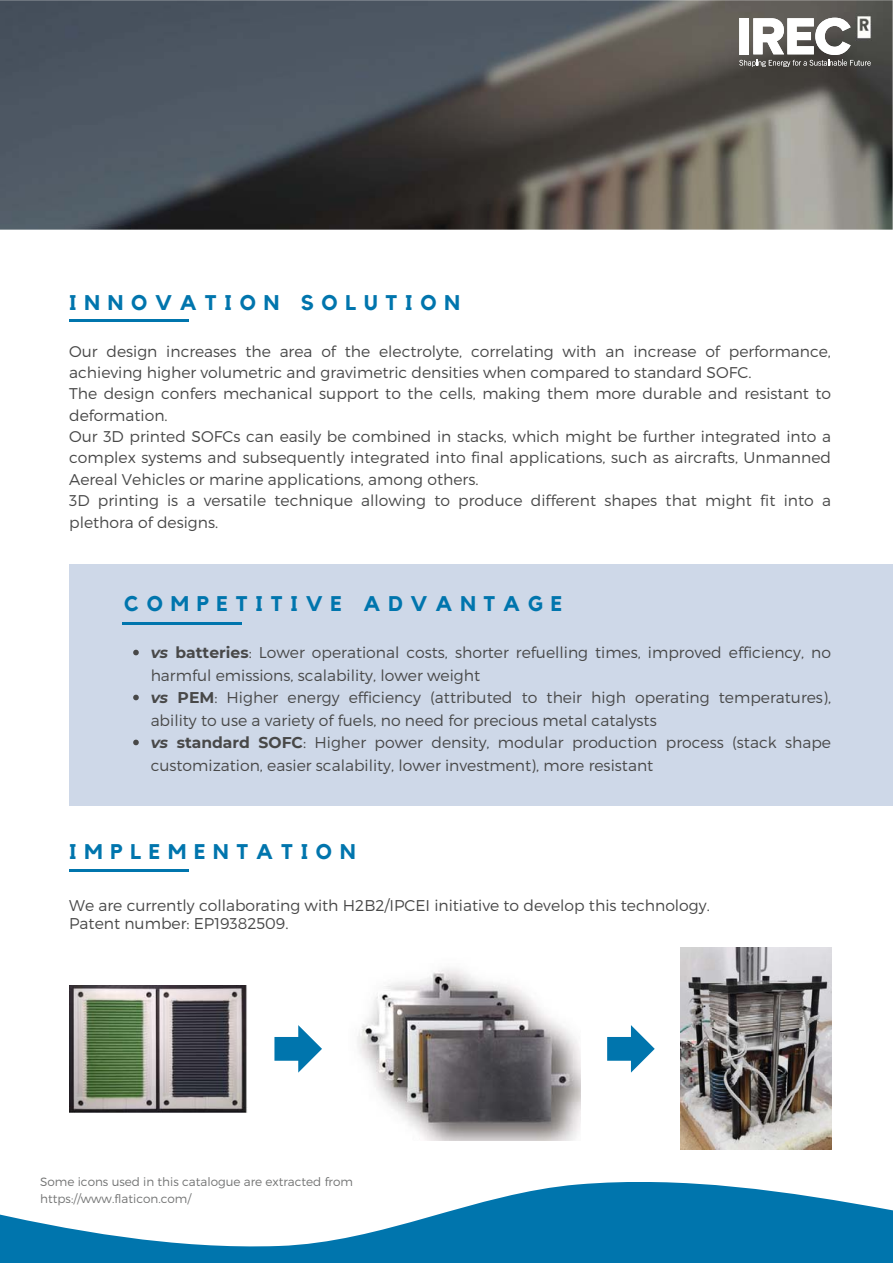
<style>
.page{position:relative;width:893px;height:1263px;background:#fff}
.page>*{position:absolute;margin:0;border:0;box-sizing:border-box;transform-origin:0 0}
.t1{font:700 21.15px "Kollektif";letter-spacing:.37em;color:#0075ad}
.t2{font:300 15.6px/21.3px "Montserrat";color:#484848}
.t3{font:300 12px/16.4px "Montserrat";color:#727373}
.s1{font-weight:700;font-style:italic}
.s2{font-weight:700}
</style>
<div class="page">
<div style="left:69px;top:565px;width:824px;height:241px;background:#ced8e8"></div>
<svg style="left:0;top:1182px;width:893px;height:81px;fill:#0075ad"></svg>
<img style="left:0;top:0;width:893px;height:230px">
<hr style="left:69px;top:320px;width:119px;height:2px;background:#0075ad">
<hr style="left:122px;top:622px;width:120px;height:2px;background:#0075ad">
<img style="left:69px;top:986px;width:178px;height:127px">
<img style="left:357px;top:968px;width:224px;height:172px">
<hr style="left:69px;top:869px;width:119px;height:3px;background:#0075ad">
<img style="left:681px;top:947px;width:150px;height:203px">
<svg style="left:274px;top:1025px;width:48px;height:48px"></svg>
<svg style="left:133px;top:650px;width:6px;height:5px"></svg>
<svg style="left:133px;top:695px;width:6px;height:5px"></svg>
<svg style="left:133px;top:740px;width:6px;height:5px"></svg>
<svg style="left:607px;top:1025px;width:48px;height:48px"></svg>
<img style="left:787px;top:18px;width:28px;height:37px">
<img style="left:739px;top:18px;width:10px;height:36px">
<img style="left:753px;top:18px;width:31px;height:36px">
<img style="left:815px;top:18px;width:35px;height:37px">
<svg style="left:739px;top:60px;width:132px;height:7px"></svg>
<img style="left:855px;top:14px;width:17px;height:27px">
<h1 class="t1" style="left:69px;top:293px;width:392px">INNOVATION SOLUTION</h1>
<p class="t2" style="left:69px;top:340px;width:763px">Our design increases the area of the electrolyte, correlating with an increase of performance, achieving higher volumetric and gravimetric densities when compared to standard SOFC.<br>The design confers mechanical support to the cells, making them more durable and resistant to deformation.<br>Our 3D printed SOFCs can easily be combined in stacks, which might be further integrated into a complex systems and subsequently integrated into final applications, such as aircrafts, Unmanned Aereal Vehicles or marine applications, among others.<br>3D printing is a versatile technique allowing to produce different shapes that might fit into a plethora of designs.</p>
<h1 class="t1" style="left:124px;top:594px;width:439px">COMPETITIVE ADVANTAGE</h1>
<p class="t2" style="left:151px;top:639px;width:682px;line-height:23.5px"><span class="s1">vs</span> <span class="s2">batteries</span>: Lower operational costs, shorter refuelling times, improved efficiency, no harmful emissions, scalability, lower weight</p>
<p class="t2" style="left:151px;top:684px;width:682px;line-height:23.5px"><span class="s1">vs</span> <span class="s2">PEM</span>: Higher energy efficiency (attributed to their high operating temperatures), ability to use a variety of fuels, no need for precious metal catalysts</p>
<p class="t2" style="left:151px;top:729px;width:682px;line-height:23.5px"><span class="s1">vs</span> <span class="s2">standard SOFC</span>: Higher power density, modular production process (stack shape customization, easier scalability, lower investment), more resistant</p>
<h1 class="t1" style="left:69px;top:842px;width:288px">IMPLEMENTATION</h1>
<p class="t2" style="left:69px;top:896px;width:642px;line-height:18px">We are currently collaborating with H2B2/IPCEI initiative to develop this technology.<br>Patent number: EP19382509.</p>
<p class="t3" style="left:40px;top:1173px;width:314px">Some icons used in this catalogue are extracted from https://www.flaticon.com/</p>
</div>
